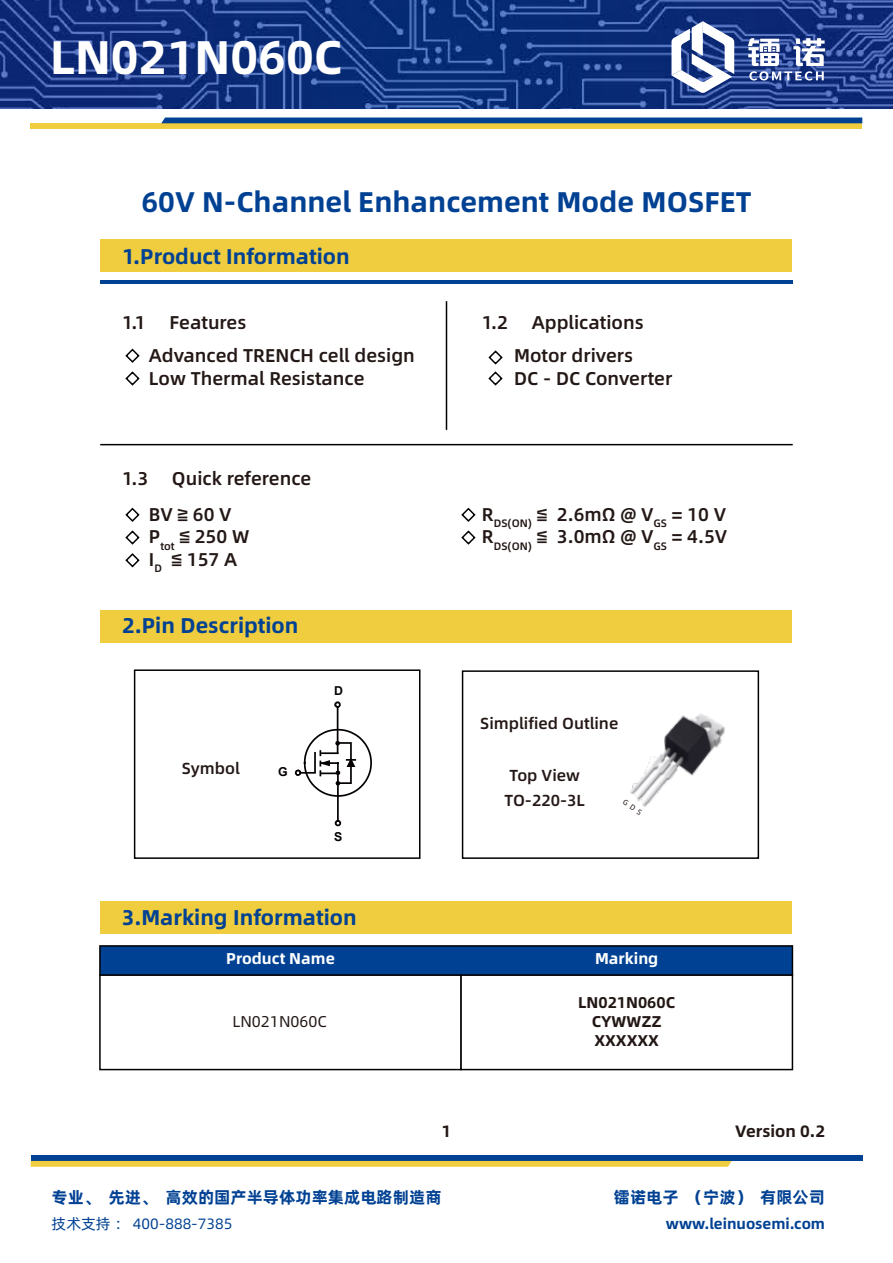
<style>
.page{position:relative;width:893px;height:1263px;background:#fff}
.page>*{position:absolute;margin:0;border:0;box-sizing:border-box;transform-origin:0 0}
.t1{font:47.25px "Alibaba Pu Hui Ti B";color:#fff}
.t2{font:28.5px "Alibaba Pu Hui Ti B";color:#004193}
.t3{font:21.3px "Alibaba Pu Hui Ti B";color:#004193}
.t4{font:18.6px/22.2px "Alibaba Pu Hui Ti M";color:#231815}
.t5{font:16.5px "Alibaba Pu Hui Ti B";color:#004193}
.t6{font:16.5px "Alibaba Pu Hui Ti B";color:#231815}
.t7{font:16.05px/25.3px "Alibaba Pu Hui Ti M";color:#231815;text-align:center}
.t8{font:15.6px/18.8px "Alibaba Pu Hui Ti B";color:#231815;text-align:center}
.t9{font:15.6px "Alibaba Pu Hui Ti B";color:#fff}
.t10{font:15.6px "Alibaba Pu Hui Ti R";color:#231815}
.t11{font:15px "Alibaba Pu Hui Ti B";color:#004193}
.t12{font:15px "Alibaba Pu Hui Ti R";color:#004193}
.t13{font:700 12.3px "Arial";color:#040000}
</style>
<div class="page">
<div style="left:100px;top:239px;width:692px;height:33px;background:#efcd3e"></div>
<hr style="left:100px;top:281px;width:693px;height:3px;background:#004193">
<hr style="left:100px;top:444px;width:693px;height:1px;background:#000">
<hr style="left:446px;top:301px;width:1px;height:129px;background:#000">
<svg style="left:125px;top:348px;width:15px;height:15px"></svg>
<svg style="left:125px;top:371px;width:15px;height:15px"></svg>
<svg style="left:488px;top:350px;width:15px;height:36px"></svg>
<svg style="left:125px;top:507px;width:15px;height:15px"></svg>
<svg style="left:125px;top:530px;width:15px;height:15px"></svg>
<svg style="left:125px;top:553px;width:15px;height:15px"></svg>
<svg style="left:461px;top:507px;width:15px;height:15px"></svg>
<svg style="left:461px;top:530px;width:15px;height:15px"></svg>
<div style="left:100px;top:610px;width:692px;height:32px;background:#efcd3e"></div>
<div style="left:31px;top:1155px;width:831px;height:6px;background:#004193"></div>
<svg style="left:31px;top:1161px;width:701px;height:6px;background:#efcf46"></svg>
<svg style="left:334px;top:820px;width:8px;height:7px"></svg>
<svg style="left:334px;top:701px;width:7px;height:8px"></svg>
<hr style="left:337px;top:707px;width:1px;height:46px;background:#040000">
<hr style="left:337px;top:773px;width:2px;height:48px;background:#040000">
<svg style="left:294px;top:728px;width:78px;height:70px"></svg>
<div style="left:134px;top:669px;width:286px;height:190px;border:2px solid #000"></div>
<div style="left:462px;top:670px;width:297px;height:189px;background:#fff;border:2px solid #000"></div>
<div style="left:100px;top:901px;width:692px;height:33px;background:#efcd3e"></div>
<div style="left:99px;top:974px;width:363px;height:96px;background:#fff;border:2px solid #000"></div>
<div style="left:460px;top:974px;width:333px;height:96px;background:#fff;border:2px solid #000"></div>
<div style="left:99px;top:945px;width:694px;height:31px;background:#004193;border:2px solid #000"></div>
<svg style="left:0;top:0;width:893px;height:108px;background:#183884"></svg>
<div style="left:31px;top:123px;width:831px;height:6px;background:#efcd3e"></div>
<div style="left:161px;top:118px;width:701px;height:5px;background:#004193"></div>
<svg style="left:671px;top:21px;width:63px;height:72px"></svg>
<svg style="left:748px;top:38px;width:77px;height:43px"></svg>
<img style="left:630px;top:713px;width:95px;height:94px">
<svg style="left:630px;top:799px;width:12px;height:8px"></svg>
<h1 class="t1" style="left:50px;top:20px;width:294px">LN021N060C</h1>
<h2 class="t2" style="left:141px;top:179px;width:612px">60V N-Channel Enhancement Mode MOSFET</h2>
<p class="t3" style="left:122px;top:239px;width:229px">1.Product Information</p>
<p class="t4" style="left:122px;top:310px;width:25px">1.1</p>
<p class="t4" style="left:169px;top:310px;width:79px">Features</p>
<p class="t4" style="left:149px;top:344px;width:268px">Advanced TRENCH cell design<br>Low Thermal Resistance</p>
<p class="t4" style="left:122px;top:466px;width:28px">1.3</p>
<p class="t4" style="left:172px;top:466px;width:141px">Quick reference</p>
<p class="t4" style="left:149px;top:502px;width:102px">BV ≧ 60 V<br>P<sub>tot</sub> ≦ 250 W<br>I<sub>D</sub> ≦ 157 A</p>
<p class="t3" style="left:122px;top:609px;width:178px">2.Pin Description</p>
<p class="t7" style="left:182px;top:755px;width:60px">Symbol</p>
<p class="t13" style="left:278px;top:763px;width:11px">G</p>
<p class="t13" style="left:334px;top:682px;width:10px">D</p>
<p class="t13" style="left:334px;top:828px;width:10px">S</p>
<p class="t4" style="left:482px;top:310px;width:28px">1.2</p>
<p class="t4" style="left:532px;top:310px;width:113px">Applications</p>
<p class="t4" style="left:514px;top:344px;width:160px">Motor drivers<br>DC - DC Converter</p>
<p class="t4" style="left:482px;top:502px;width:247px">R<sub>DS(ON)</sub> ≦ 2.6mΩ @ V<sub>GS</sub> = 10 V<br>R<sub>DS(ON)</sub> ≦ 3.0mΩ @ V<sub>GS</sub> = 4.5V</p>
<p class="t7" style="left:480px;top:709px;width:140px">Simplified Outline</p>
<p class="t7" style="left:505px;top:762px;width:82px">Top View<br>TO-220-3L</p>
<p class="t3" style="left:122px;top:900px;width:236px">3.Marking Information</p>
<p class="t9" style="left:226px;top:946px;width:110px">Product Name</p>
<p class="t9" style="left:595px;top:946px;width:65px">Marking</p>
<p class="t10" style="left:232px;top:1009px;width:96px">LN021N060C</p>
<p class="t8" style="left:578px;top:992px;width:99px">LN021N060C<br>CYWWZZ<br>XXXXXX</p>
<p class="t6" style="left:442px;top:1118px;width:11px">1</p>
<p class="t6" style="left:735px;top:1118px;width:91px">Version 0.2</p>
<p class="t5" style="left:52px;top:1184px;width:391px">专业、先进、高效的国产半导体功率集成电路制造商</p>
<p class="t5" style="left:614px;top:1184px;width:213px">镭诺电子（宁波）有限公司</p>
<p class="t12" style="left:52px;top:1213px;width:182px">技术支持： 400-888-7385</p>
<p class="t11" style="left:666px;top:1212px;width:161px">www.leinuosemi.com</p>
</div>
